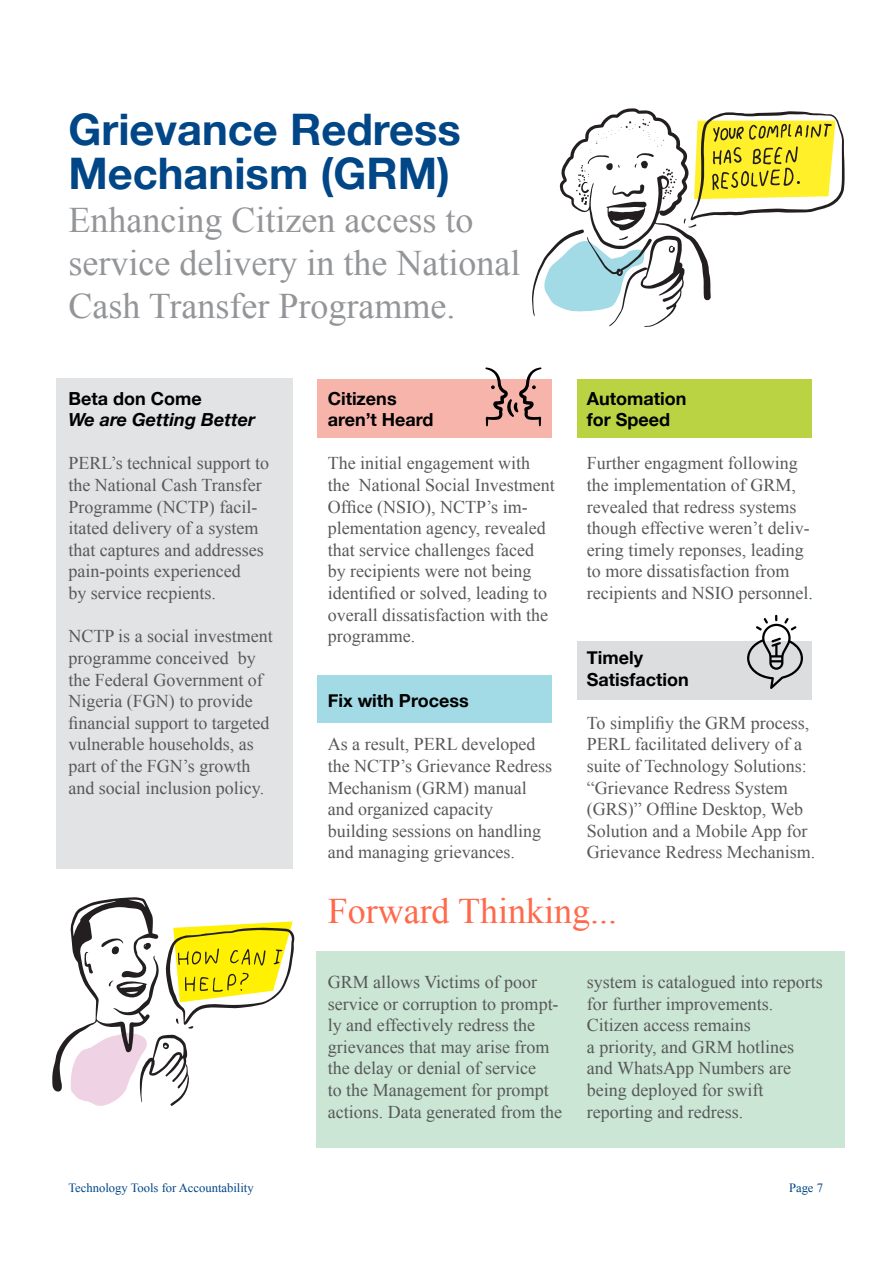
<style>
.page{position:relative;width:893px;height:1263px;background:#fff}
.page>*{position:absolute;margin:0;border:0;box-sizing:border-box;transform-origin:0 0}
.Main_Title{font:700 43.5px/43.2px "Helvetica Neue";color:#014687}
.Sub-Title{font:36px/43.2px "Times New Roman";color:#939598}
.Heading_2{font:36px "Times New Roman";color:#ff694c}
.t1{font:18px/21.6px "Times New Roman";color:#57585a}
.Heading_1{font:700 18px/21.6px "Helvetica Neue";color:#000}
.Heading_1-2{font:italic 700 18px/21.6px "Helvetica Neue";color:#000}
.t2{font:12.6px "Times New Roman";color:#014687}
.s1{font-style:normal}
.s2{color:#00704a}
</style>
<div class="page">
<div style="left:56px;top:379px;width:237px;height:490px;background:#e2e3e4"></div>
<div style="left:316px;top:951px;width:528px;height:197px;background:#cbe6d4"></div>
<div style="left:318px;top:379px;width:234px;height:58px;background:#f7b4aa"></div>
<div style="left:318px;top:675px;width:234px;height:48px;background:#a2dbe5"></div>
<div style="left:578px;top:379px;width:234px;height:58px;background:#b9d342"></div>
<div style="left:578px;top:641px;width:234px;height:59px;background:#dcdddf"></div>
<svg style="left:532px;top:108px;width:313px;height:219px"></svg>
<svg style="left:485px;top:367px;width:56px;height:59px"></svg>
<svg style="left:747px;top:615px;width:56px;height:74px"></svg>
<svg style="left:52px;top:897px;width:243px;height:209px"></svg>
<p class="Main_Title" style="left:68px;top:109px;width:394px">Grievance Redress<br>Mechanism (GRM)</p>
<p class="Sub-Title" style="left:68px;top:198px;width:453px">Enhancing Citizen access to service delivery in the National<br>Cash Transfer Programme.</p>
<p class="Heading_1-2" style="left:68px;top:388px;width:188px"><span class="s1">Beta don Come<br></span>We are Getting Better</p>
<p class="t1" style="left:68px;top:452px;width:202px">PERL’s technical support to the National Cash Transfer<br>Programme (NCTP) facil&shy;itated delivery of a system that captures and addresses pain-points experienced<br>by service recpients.</p>
<p class="t1" style="left:68px;top:625px;width:206px">NCTP is a social investment programme conceived by the Federal Government of<br>Nigeria (FGN) to provide financial support to targeted vulnerable households, as part of the FGN’s growth and social inclusion policy.</p>
<p class="Heading_1" style="left:328px;top:388px;width:107px">Citizens aren’t Heard</p>
<p class="t1" style="left:328px;top:452px;width:228px">The initial engagement with the National Social Investment<br>Office (NSIO), NCTP’s im&shy;plementation agency, revealed that service challenges faced by recipients were not being identified or solved, leading to overall dissatisfaction with the programme.</p>
<p class="Heading_1" style="left:587px;top:388px;width:101px">Automation for Speed</p>
<p class="t1" style="left:587px;top:452px;width:227px">Further engagment following the implementation of GRM, revealed that redress systems though effective weren’t deliv&shy;ering timely reponses, leading to more dissatisfaction from recipients and NSIO personnel<span class="s2">.</span></p>
<p class="Heading_1" style="left:587px;top:647px;width:103px">Timely<br>Satisfaction</p>
<p class="t1" style="left:587px;top:712px;width:230px">To simplifiy the GRM process,<br>PERL facilitated delivery of a suite of Technology Solutions: “Grievance Redress System (GRS)” Offline Desktop, Web<br>Solution and a Mobile App for<br>Grievance Redress Mechanism.</p>
<p class="Heading_2" style="left:328px;top:887px;width:291px">Forward Thinking...</p>
<p class="Heading_1" style="left:328px;top:690px;width:142px">Fix with Process</p>
<p class="t1" style="left:328px;top:733px;width:226px">As a result, PERL developed the NCTP’s Grievance Redress<br>Mechanism (GRM) manual and organized capacity building sessions on handling and managing grievances.</p>
<p class="t1" style="left:328px;top:971px;width:236px">GRM allows Victims of poor service or corruption to prompt&shy;ly and effectively redress the grievances that may arise from the delay or denial of service<br>to the Management for prompt actions. Data generated from the</p>
<p class="t1" style="left:587px;top:971px;width:237px">system is catalogued into reports for further improvements.<br>Citizen access remains<br>a priority, and GRM hotlines and WhatsApp Numbers are being deployed for swift reporting and redress.</p>
<p class="t2" style="left:68px;top:1179px;width:187px">Technology Tools for Accountability</p>
<p class="t2" style="left:789px;top:1179px;width:35px">Page 7</p>
</div>
